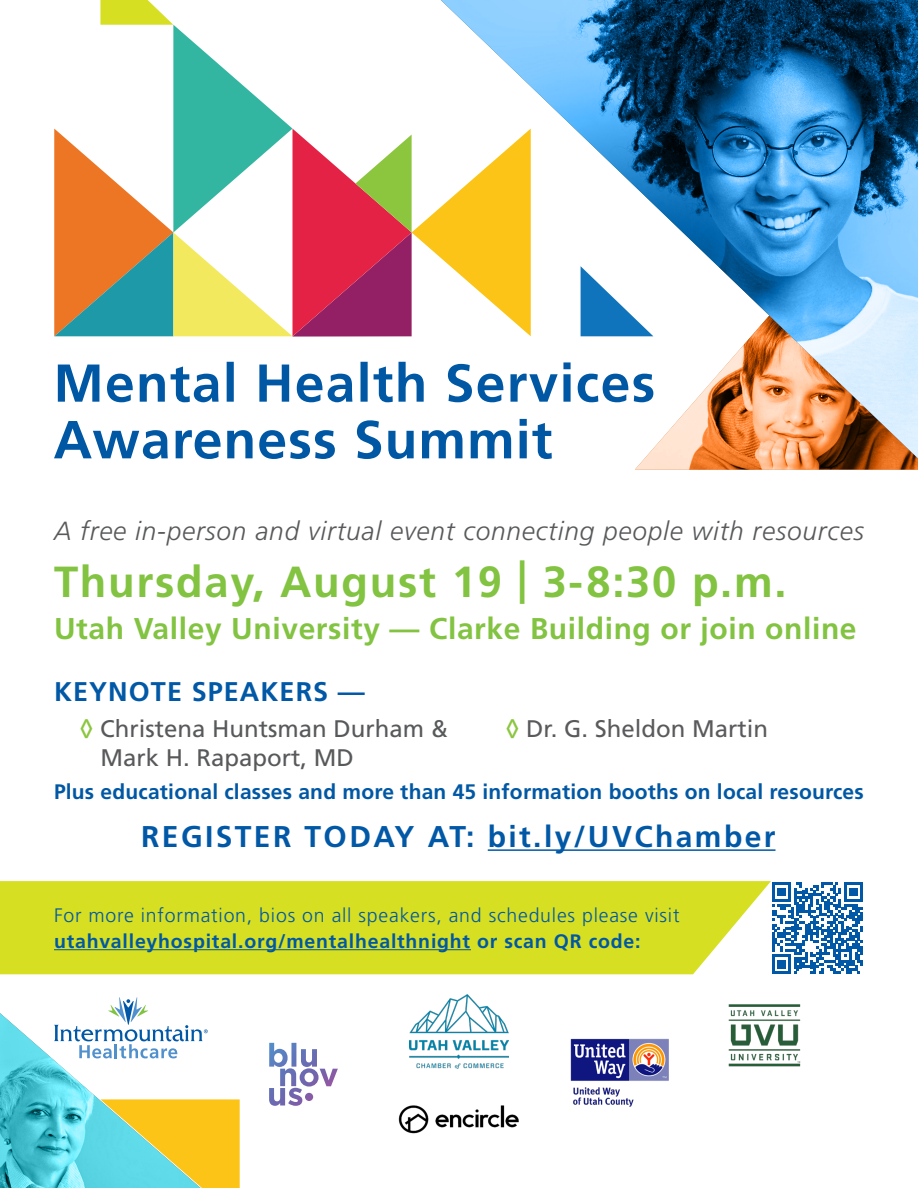
<style>
.page{position:relative;width:918px;height:1188px;background:#fff}
.page>*{position:absolute;margin:0;border:0;box-sizing:border-box;transform-origin:0 0}
.chart_1{font:700 43.5px "Frutiger LT Std";letter-spacing:.04em;color:#82c341}
.chart_1-2{font:700 30px "Frutiger LT Std";letter-spacing:.02em;color:#82c341}
.chart_1-3{font:700 30px "Frutiger LT Std";letter-spacing:.08em;color:#0158a6}
.chart_1-4{font:700 27px "Frutiger LT Std";letter-spacing:.04em;color:#0158a6}
.chart_1-5{font:italic 300 26.25px "Frutiger LT Std";letter-spacing:.03em;color:#58595b}
.chart_1-6{font:24px "Frutiger LT Std";color:#58595b}
.chart_1-7{font:24px "Frutiger LT Std";color:#5a5a5d}
.chart_1-8{font:700 21px "Frutiger LT Std";letter-spacing:.01em;color:#0058a4}
.chart_1-9{font:300 19.5px/25.5px "Frutiger LT Std";letter-spacing:.04em;color:#0058a4}
.s1{font-weight:700;color:#8bc640}
.s2{font-weight:700}
</style>
<div class="page">
<div style="left:0;top:881px;width:771px;height:93px;background:#d6df21"></div>
<img style="left:635px;top:458px;width:283px;height:12px">
<hr style="left:488px;top:849px;width:288px;height:2px;background:#0158a6">
<hr style="left:54px;top:949px;width:417px;height:1px;background:#0058a4">
<img style="left:454px;top:0;width:464px;height:458px">
<svg style="left:581px;top:266px;width:72px;height:70px"></svg>
<svg style="left:54px;top:0;width:477px;height:337px"></svg>
<svg style="left:58px;top:362px;width:595px;height:40px"></svg>
<svg style="left:772px;top:882px;width:91px;height:92px"></svg>
<svg style="left:54px;top:419px;width:498px;height:40px"></svg>
<svg style="left:0;top:997px;width:240px;height:191px"></svg>
<svg style="left:269px;top:1043px;width:69px;height:63px"></svg>
<img style="left:728px;top:1004px;width:73px;height:63px">
<img style="left:570px;top:1038px;width:99px;height:69px">
<img style="left:410px;top:995px;width:98px;height:73px">
<img style="left:398px;top:1105px;width:121px;height:29px">
<p class="chart_1-5" style="left:54px;top:516px;width:811px">A free in-person and virtual event connecting people with resources</p>
<p class="chart_1" style="left:54px;top:557px;width:734px">Thursday, August 19 | 3-8:30 p.m.</p>
<p class="chart_1-2" style="left:54px;top:611px;width:804px">Utah Valley University — Clarke Building or join online</p>
<p class="chart_1-4" style="left:54px;top:676px;width:312px">KEYNOTE SPEAKERS —</p>
<p class="chart_1-6" style="left:80px;top:715px;width:370px"><span class="s1">◊</span> Christena Huntsman Durham &amp;</p>
<p class="chart_1-7" style="left:506px;top:715px;width:264px"><span class="s1">◊</span> Dr. G. Sheldon Martin</p>
<p class="chart_1-6" style="left:100px;top:744px;width:255px">Mark H. Rapaport, MD</p>
<p class="chart_1-8" style="left:54px;top:780px;width:811px">Plus educational classes and more than 45 information booths on local resources</p>
<p class="chart_1-3" style="left:141px;top:819px;width:636px">REGISTER TODAY AT: bit.ly/UVChamber</p>
<p class="chart_1-9" style="left:54px;top:903px;width:627px">For more information, bios on all speakers, and schedules please visit <span class="s2">utahvalleyhospital.org/mentalhealthnight or scan QR code:</span></p>
</div>
